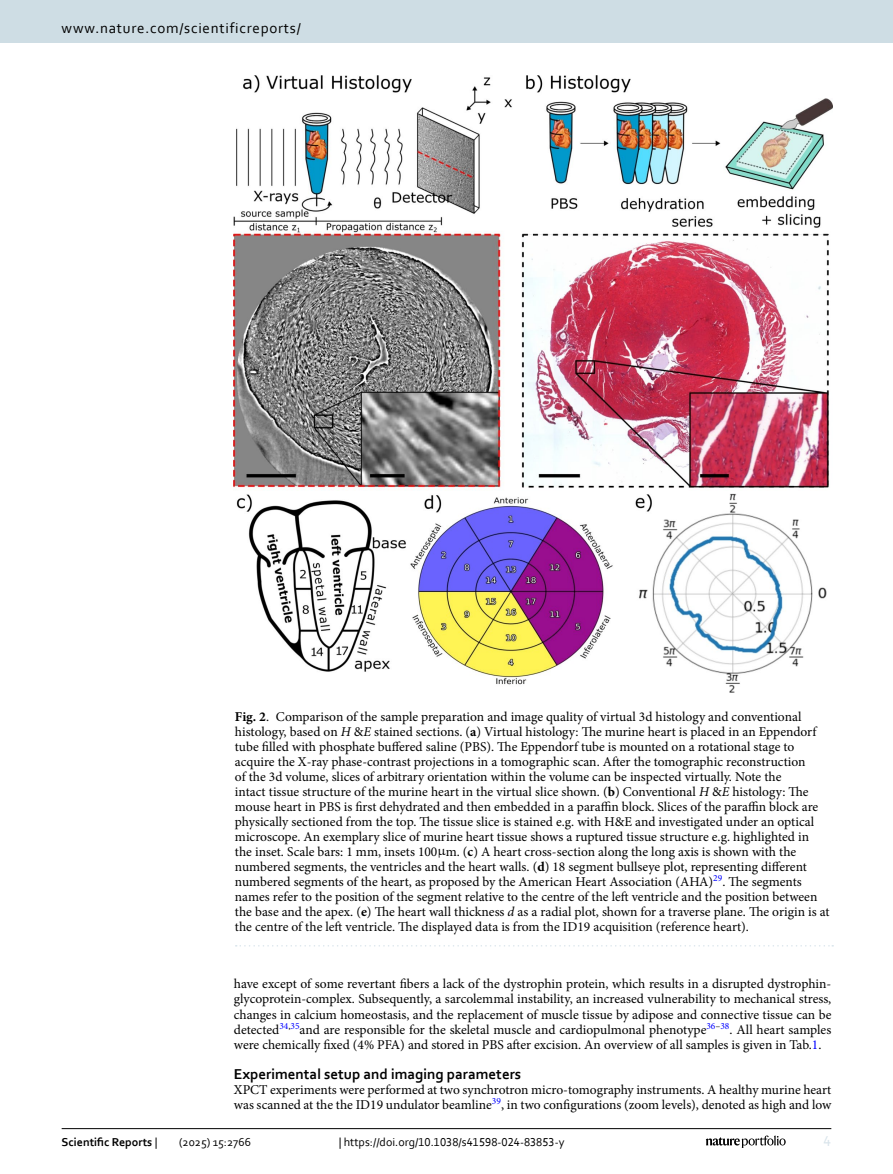
<style>
.page{position:relative;width:893px;height:1174px;background:#fff}
.page>*{position:absolute;margin:0;border:0;box-sizing:border-box;transform-origin:0 0}
.Head_2{font:700 15px "Corbel";color:#000}
.t1{font:15px "Corbel";letter-spacing:.05em;color:#000}
.t2{font:15px "Corbel";color:#d9e4eb}
.Figure_Caption{font:13.5px/15px "Minion Pro";letter-spacing:-.005em;color:#000}
.Body_Text{font:13.5px/15px "Minion Pro";letter-spacing:-.005em;color:#000;text-align:justify}
.t3{font:12px "Corbel";color:#000}
.t4{font:700 12px "Corbel";color:#000}
.s1{font-weight:700}
.s2{font-style:italic}
.s3{font-family:"EURM10"}
.s4{color:#00f}
.s5{font-weight:400}
</style>
<div class="page">
<img style="left:234px;top:76px;width:599px;height:616px">
<svg style="left:236px;top:945px;width:597px;height:1px"></svg>
<hr style="left:62px;top:1128px;width:769px;height:1px;background:#000">
<svg style="left:706px;top:1135px;width:80px;height:12px"></svg>
<div style="left:0;top:0;width:893px;height:43px;background:#cedde4"></div>
<p class="t1" style="left:62px;top:18px;width:241px">www.nature.com/scientificreports/</p>
<p class="Figure_Caption" style="left:235px;top:708px;width:596px"><span class="s1">Fig. 2</span>. Comparison of the sample preparation and image quality of virtual 3d histology and conventional histology, based on <span class="s2">H</span> &amp;<span class="s2">E</span> stained sections. (<span class="s1">a</span>) Virtual histology: The murine heart is placed in an Eppendorf tube filled with phosphate buffered saline (PBS). The Eppendorf tube is mounted on a rotational stage to acquire the X-ray phase-contrast projections in a tomographic scan. After the tomographic reconstruction<br>of the 3d volume, slices of arbitrary orientation within the volume can be inspected virtually. Note the<br>intact tissue structure of the murine heart in the virtual slice shown. (<span class="s1">b</span>) Conventional <span class="s2">H</span> &amp;<span class="s2">E</span> histology: The mouse heart in PBS is first dehydrated and then embedded in a paraffin block. Slices of the paraffin block are physically sectioned from the top. The tissue slice is stained e.g. with H&amp;E and investigated under an optical microscope. An exemplary slice of murine heart tissue shows a ruptured tissue structure e.g. highlighted in the inset. Scale bars: 1 mm, insets 100<span class="s3">µ</span>m. (<span class="s1">c</span>) A heart cross-section along the long axis is shown with the numbered segments, the ventricles and the heart walls. (<span class="s1">d</span>) 18 segment bullseye plot, representing different numbered segments of the heart, as proposed by the American Heart Association (AHA)<sup>29</sup>. The segments names refer to the position of the segment relative to the centre of the left ventricle and the position between the base and the apex. (<span class="s1">e</span>) The heart wall thickness <span class="s2">d</span> as a radial plot, shown for a traverse plane. The origin is at the centre of the left ventricle. The displayed data is from the ID19 acquisition (reference heart).</p>
<p class="Body_Text" style="left:234px;top:976px;width:599px">have except of some revertant fibers a lack of the dystrophin protein, which results in a disrupted dystrophin&shy;glycoprotein-complex. Subsequently, a sarcolemmal instability, an increased vulnerability to mechanical stress, changes in calcium homeostasis, and the replacement of muscle tissue by adipose and connective tissue can be detected<sup>34</sup><sup>,</sup><sup>35</sup>and are responsible for the skeletal muscle and cardiopulmonal phenotype<sup>36</sup><sup>–</sup><sup>38</sup>. All heart samples were chemically fixed (4% PFA) and stored in PBS after excision. An overview of all samples is given in Tab.<span class="s4">1</span>.</p>
<p class="Head_2" style="left:234px;top:1064px;width:289px">Experimental setup and imaging parameters</p>
<p class="Body_Text" style="left:234px;top:1081px;width:599px">XPCT experiments were performed at two synchrotron micro-tomography instruments. A healthy murine heart was scanned at the the ID19 undulator beamline<sup>39</sup>, in two configurations (zoom levels), denoted as high and low</p>
<p class="t4" style="left:62px;top:1134px;width:97px">Scientific Reports <span class="s5">|</span></p>
<p class="t3" style="left:179px;top:1134px;width:73px">(2025) 15:2766</p>
<p class="t3" style="left:339px;top:1134px;width:227px">| https://doi.org/10.1038/s41598-024-83853-y</p>
<p class="t2" style="left:824px;top:1132px;width:9px">4</p>
</div>
